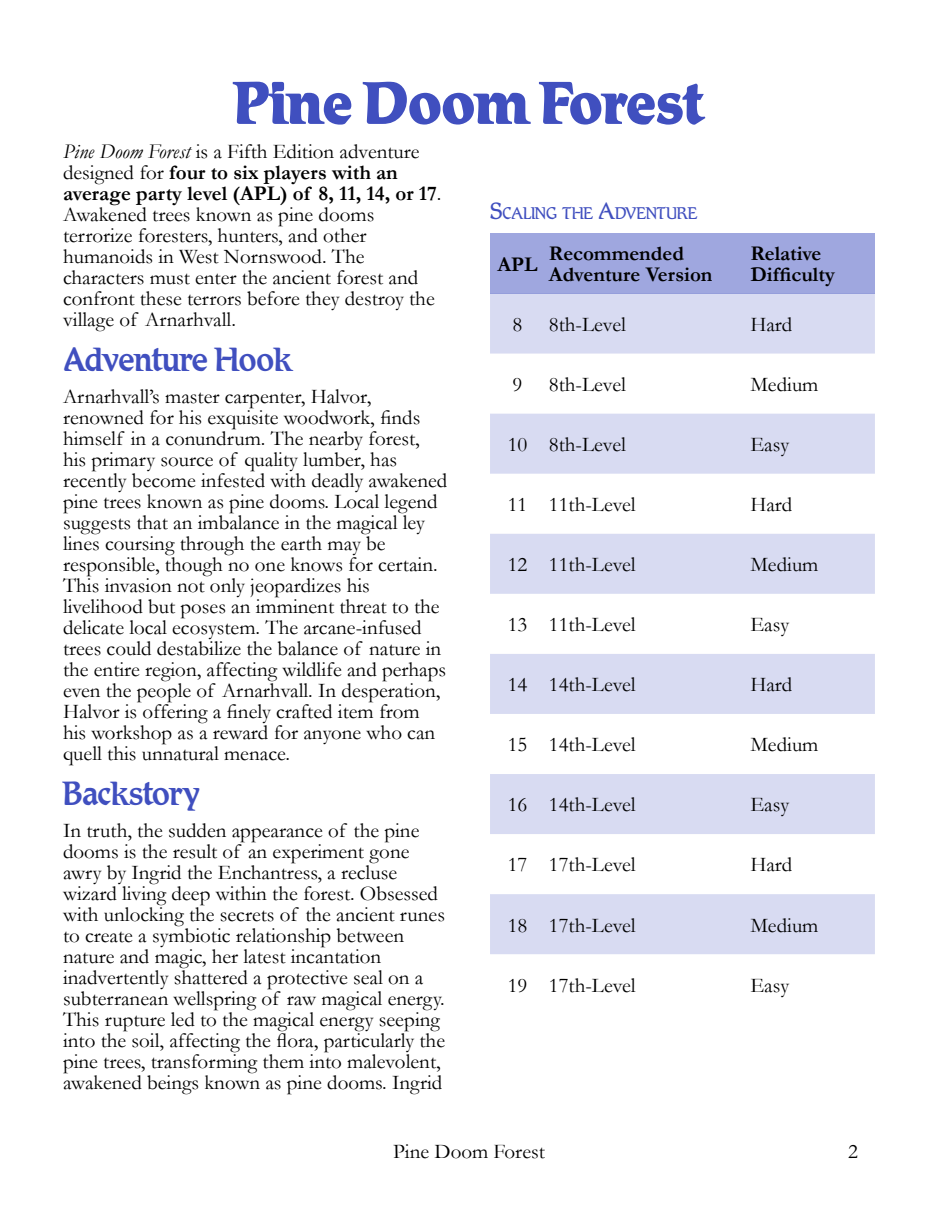
<style>
.page{position:relative;width:938px;height:1221px;background:#fff}
.page>*{position:absolute;margin:0;border:0;box-sizing:border-box;transform-origin:0 0}
.t1{font:800 63px "Romic SH";color:#404fbf}
.t2{font:500 35px "Romic SH";color:#404fbf}
.t3{font:21px/21px "Garamond";color:#000}
.t4{font:700 21px/21px "Garamond";color:#000}
.t5{font:300 17.68px "Romic SH";color:#404fbf}
.s1{font-style:italic}
.s2{font-weight:700}
.s3{font-size:24.5px}
</style>
<div class="page">
<div style="left:490px;top:233px;width:384px;height:60px;background:#9fa7df"></div>
<svg style="left:490px;top:293px;width:384px;height:661px;fill:#d8dbf2"></svg>
<h1 class="t1" style="left:234px;top:77px;width:471px">Pine Doom Forest</h1>
<p class="t3" style="left:63px;top:143px;width:380px"><span class="s1">Pine Doom Forest</span> is a Fifth Edition adventure designed for <span class="s2">four to six players with an average party level (APL) of 8, 11, 14, or 17</span>.<br>Awakened trees known as pine dooms terrorize foresters, hunters, and other humanoids in West Nornswood. The characters must enter the ancient forest and confront these terrors before they destroy the village of Arnarhvall.</p>
<h2 class="t2" style="left:63px;top:345px;width:231px">Adventure Hook</h2>
<p class="t3" style="left:63px;top:388px;width:386px">Arnarhvall’s master carpenter, Halvor, renowned for his exquisite woodwork, finds himself in a conundrum. The nearby forest, his primary source of quality lumber, has recently become infested with deadly awakened pine trees known as pine dooms. Local legend suggests that an imbalance in the magical ley lines coursing through the earth may be responsible, though no one knows for certain.<br>This invasion not only jeopardizes his livelihood but poses an imminent threat to the delicate local ecosystem. The arcane-infused trees could destabilize the balance of nature in the entire region, affecting wildlife and perhaps even the people of Arnarhvall. In desperation, Halvor is offering a finely crafted item from his workshop as a reward for anyone who can quell this unnatural menace.</p>
<h2 class="t2" style="left:63px;top:779px;width:139px">Backstory</h2>
<p class="t3" style="left:63px;top:822px;width:383px">In truth, the sudden appearance of the pine dooms is the result of an experiment gone awry by Ingrid the Enchantress, a recluse wizard living deep within the forest. Obsessed with unlocking the secrets of the ancient runes to create a symbiotic relationship between nature and magic, her latest incantation inadvertently shattered a protective seal on a subterranean wellspring of raw magical energy.<br>This rupture led to the magical energy seeping into the soil, affecting the flora, particularly the pine trees, transforming them into malevolent, awakened beings known as pine dooms. Ingrid</p>
<p class="t5" style="left:490px;top:206px;width:209px"><span class="s3">S</span>CALING THE <span class="s3">A</span>DVENTURE</p>
<p class="t4" style="left:497px;top:256px;width:42px">APL</p>
<p class="t4" style="left:549px;top:246px;width:165px">Recommended<br>Adventure Version</p>
<p class="t4" style="left:750px;top:246px;width:86px">Relative<br>Difficulty</p>
<p class="t3" style="left:512px;top:316px;width:11px">8</p>
<p class="t3" style="left:549px;top:316px;width:79px">8th-Level</p>
<p class="t3" style="left:750px;top:316px;width:44px">Hard</p>
<p class="t3" style="left:512px;top:376px;width:11px">9</p>
<p class="t3" style="left:549px;top:376px;width:79px">8th-Level</p>
<p class="t3" style="left:750px;top:376px;width:70px">Medium</p>
<p class="t3" style="left:507px;top:436px;width:120px">10 8th-Level</p>
<p class="t3" style="left:750px;top:436px;width:40px">Easy</p>
<p class="t3" style="left:507px;top:496px;width:130px">11 11th-Level</p>
<p class="t3" style="left:750px;top:496px;width:44px">Hard</p>
<p class="t3" style="left:507px;top:557px;width:130px">12 11th-Level</p>
<p class="t3" style="left:750px;top:557px;width:70px">Medium</p>
<p class="t3" style="left:507px;top:617px;width:130px">13 11th-Level</p>
<p class="t3" style="left:750px;top:617px;width:40px">Easy</p>
<p class="t3" style="left:507px;top:677px;width:130px">14 14th-Level</p>
<p class="t3" style="left:750px;top:677px;width:44px">Hard</p>
<p class="t3" style="left:507px;top:737px;width:130px">15 14th-Level</p>
<p class="t3" style="left:750px;top:737px;width:70px">Medium</p>
<p class="t3" style="left:507px;top:797px;width:130px">16 14th-Level</p>
<p class="t3" style="left:750px;top:797px;width:40px">Easy</p>
<p class="t3" style="left:507px;top:857px;width:130px">17 17th-Level</p>
<p class="t3" style="left:750px;top:857px;width:44px">Hard</p>
<p class="t3" style="left:507px;top:917px;width:130px">18 17th-Level</p>
<p class="t3" style="left:750px;top:917px;width:70px">Medium</p>
<p class="t3" style="left:507px;top:977px;width:130px">19 17th-Level</p>
<p class="t3" style="left:750px;top:977px;width:40px">Easy</p>
<p class="t3" style="left:393px;top:1143px;width:153px">Pine Doom Forest</p>
<p class="t3" style="left:848px;top:1143px;width:11px">2</p>
</div>
